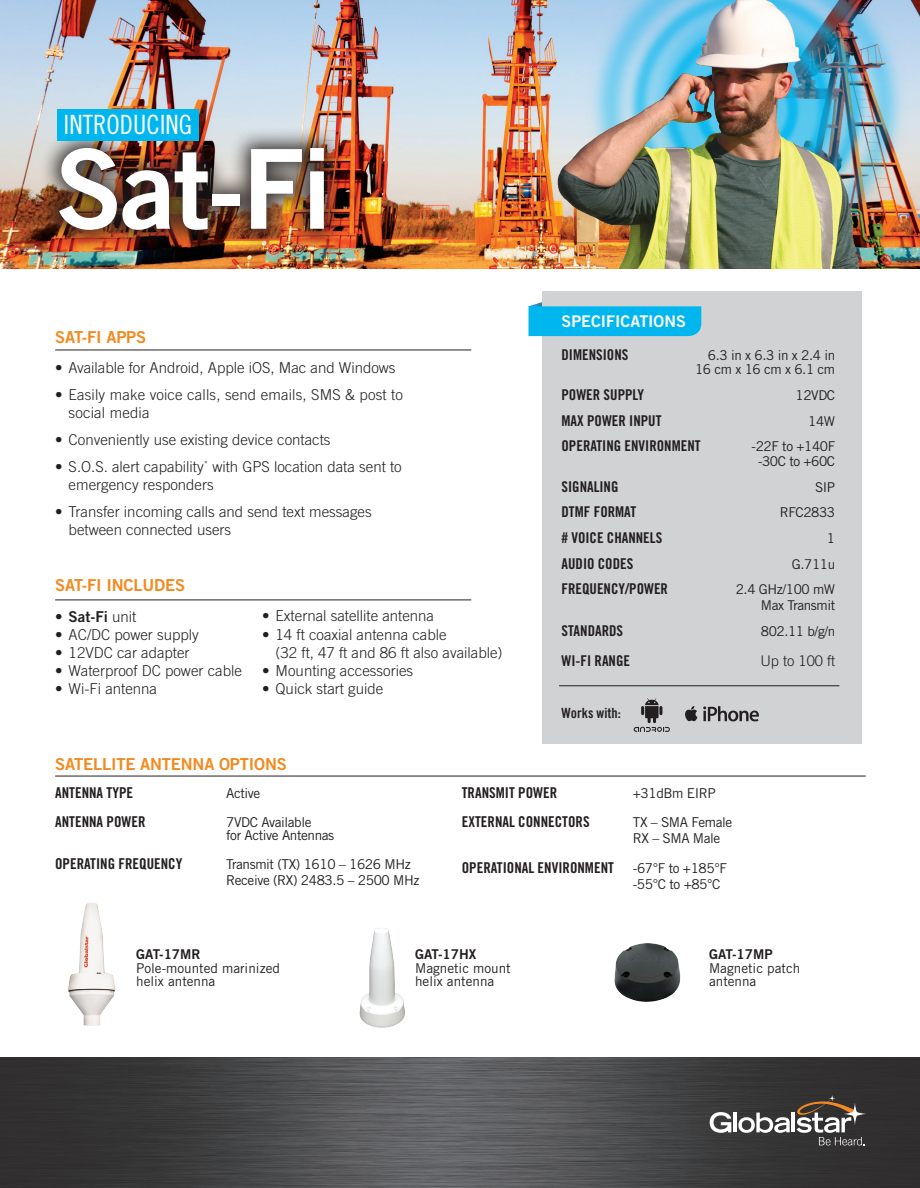
<style>
.page{position:relative;width:920px;height:1188px;background:#fff}
.page>*{position:absolute;margin:0;border:0;box-sizing:border-box;transform-origin:0 0}
.t1{font:110.25px "Trade Gothic Bold Two";color:#fff}
.t2{font:26.55px "Trade Gothic Cond Eighteen";color:#fff}
.t3{font:16.5px "Trade Gothic Bold Two";letter-spacing:-.01em;color:#f28a20}
.t4{font:16.05px "Trade Gothic Bold Two";color:#fff}
.t5{font:300 15px "Trade Gothic";color:#231f20}
.t6{font:15px "Trade Gothic Bold Cond Twenty";color:#231f20}
.t7{font:15px "Trade Gothic Bold Two";color:#231f20}
.t8{font:14.85px "Trade Gothic Bold Cond Twenty";color:#231f20}
.t9{font:300 14.7px "Trade Gothic";color:#231f20}
.t10{font:14.1px "Trade Gothic Bold Cond Twenty";color:#231f20}
.t11{font:13.5px "Trade Gothic";letter-spacing:-.03em;color:#231f20}
.t12{font:13.5px "Trade Gothic";color:#231f20}
.t13{font:13.5px "Trade Gothic Bold Two";color:#231f20}
.s1{font-family:"Trade Gothic";font-weight:300}
</style>
<div class="page">
<img style="left:0;top:1057px;width:919px;height:131px">
<img style="left:359px;top:928px;width:46px;height:100px">
<img style="left:68px;top:902px;width:48px;height:124px">
<img style="left:614px;top:943px;width:66px;height:59px">
<hr style="left:733px;top:1112px;width:3px;height:20px;background:#fff">
<svg style="left:709px;top:1112px;width:22px;height:21px"></svg>
<svg style="left:738px;top:1095px;width:127px;height:50px;background:#5d5956"></svg>
<hr style="left:55px;top:776px;width:810px;height:1px;background:#231f20">
<hr style="left:55px;top:350px;width:416px;height:1px;background:#231f20">
<hr style="left:55px;top:599px;width:416px;height:1px;background:#231f20">
<div style="left:542px;top:291px;width:319px;height:453px;background:#d1d2d4"></div>
<svg style="left:528px;top:302px;width:173px;height:34px;background:#1bb9eb"></svg>
<svg style="left:685px;top:706px;width:12px;height:15px"></svg>
<svg style="left:703px;top:706px;width:55px;height:15px"></svg>
<svg style="left:633px;top:698px;width:36px;height:34px"></svg>
<hr style="left:559px;top:685px;width:280px;height:1px;background:#231f20">
<img style="left:0;top:0;width:919px;height:269px">
<img style="left:522px;top:0;width:397px;height:267px">
<img style="left:553px;top:0;width:350px;height:269px">
<div style="left:38px;top:126px;width:307px;height:126px;background:#231f20;opacity:.87"></div>
<div style="left:57px;top:109px;width:141px;height:31px;background:#00b6ef"></div>
<p class="t2" style="left:64px;top:109px;width:130px">INTRODUCING</p>
<p class="t1" style="left:55px;top:121px;width:278px">Sat-Fi</p>
<p class="t3" style="left:55px;top:327px;width:93px">SAT-FI APPS</p>
<p class="t5" style="left:55px;top:359px;width:342px">• Available for Android, Apple iOS, Mac and Windows</p>
<p class="t5" style="left:55px;top:386px;width:349px">• Easily make voice calls, send emails, SMS &amp; post to</p>
<p class="t5" style="left:69px;top:404px;width:82px">social media</p>
<p class="t5" style="left:55px;top:431px;width:277px">• Conveniently use existing device contacts</p>
<p class="t5" style="left:55px;top:458px;width:348px">• S.O.S. alert capability<sup>*</sup> with GPS location data sent to</p>
<p class="t5" style="left:69px;top:476px;width:146px">emergency responders</p>
<p class="t5" style="left:55px;top:503px;width:318px">• Transfer incoming calls and send text messages</p>
<p class="t5" style="left:69px;top:521px;width:164px">between connected users</p>
<p class="t3" style="left:55px;top:575px;width:131px">SAT-FI INCLUDES</p>
<p class="t7" style="left:55px;top:607px;width:83px"><span class="s1">•</span> Sat-Fi <span class="s1">unit</span></p>
<p class="t5" style="left:55px;top:625px;width:145px">• AC/DC power supply</p>
<p class="t5" style="left:55px;top:643px;width:136px">• 12VDC car adapter</p>
<p class="t5" style="left:55px;top:661px;width:188px">• Waterproof DC power cable</p>
<p class="t5" style="left:55px;top:679px;width:103px">• Wi-Fi antenna</p>
<p class="t5" style="left:262px;top:607px;width:173px">• External satellite antenna</p>
<p class="t5" style="left:262px;top:625px;width:186px">• 14 ft coaxial antenna cable</p>
<p class="t5" style="left:275px;top:643px;width:228px">(32 ft, 47 ft and 86 ft also available)</p>
<p class="t5" style="left:262px;top:661px;width:152px">• Mounting accessories</p>
<p class="t5" style="left:262px;top:679px;width:123px">• Quick start guide</p>
<p class="t4" style="left:561px;top:311px;width:126px">SPECIFICATIONS</p>
<p class="t8" style="left:561px;top:346px;width:68px">DIMENSIONS</p>
<p class="t11" style="left:707px;top:347px;width:129px">6.3 in x 6.3 in x 2.4 in</p>
<p class="t11" style="left:695px;top:361px;width:141px">16 cm x 16 cm x 6.1 cm</p>
<p class="t8" style="left:561px;top:386px;width:84px">POWER SUPPLY</p>
<p class="t11" style="left:795px;top:387px;width:41px">12VDC</p>
<p class="t8" style="left:561px;top:411px;width:101px">MAX POWER INPUT</p>
<p class="t11" style="left:808px;top:413px;width:28px">14W</p>
<p class="t8" style="left:561px;top:437px;width:140px">OPERATING ENVIRONMENT</p>
<p class="t11" style="left:751px;top:438px;width:85px">-22F to +140F</p>
<p class="t11" style="left:757px;top:453px;width:79px">-30C to +60C</p>
<p class="t8" style="left:561px;top:477px;width:58px">SIGNALING</p>
<p class="t11" style="left:814px;top:478px;width:22px">SIP</p>
<p class="t8" style="left:561px;top:503px;width:76px">DTMF FORMAT</p>
<p class="t11" style="left:779px;top:504px;width:57px">RFC2833</p>
<p class="t8" style="left:561px;top:528px;width:102px"># VOICE CHANNELS</p>
<p class="t11" style="left:826px;top:530px;width:10px">1</p>
<p class="t8" style="left:561px;top:554px;width:73px">AUDIO CODES</p>
<p class="t11" style="left:791px;top:556px;width:45px">G.711u</p>
<p class="t8" style="left:561px;top:580px;width:108px">FREQUENCY/POWER</p>
<p class="t11" style="left:735px;top:581px;width:101px">2.4 GHz/100 mW</p>
<p class="t11" style="left:760px;top:597px;width:76px">Max Transmit</p>
<p class="t8" style="left:561px;top:622px;width:63px">STANDARDS</p>
<p class="t11" style="left:760px;top:623px;width:76px">802.11 b/g/n</p>
<p class="t8" style="left:561px;top:652px;width:70px">WI-FI RANGE</p>
<p class="t9" style="left:760px;top:652px;width:76px">Up to 100 ft</p>
<p class="t10" style="left:561px;top:704px;width:61px">Works with:</p>
<p class="t3" style="left:55px;top:754px;width:233px">SATELLITE ANTENNA OPTIONS</p>
<p class="t6" style="left:55px;top:784px;width:79px">ANTENNA TYPE</p>
<p class="t11" style="left:226px;top:785px;width:36px">Active</p>
<p class="t6" style="left:55px;top:813px;width:92px">ANTENNA POWER</p>
<p class="t11" style="left:226px;top:814px;width:87px">7VDC Available</p>
<p class="t11" style="left:226px;top:827px;width:110px">for Active Antennas</p>
<p class="t6" style="left:55px;top:855px;width:129px">OPERATING FREQUENCY</p>
<p class="t11" style="left:226px;top:856px;width:186px">Transmit (TX) 1610 – 1626 MHz</p>
<p class="t11" style="left:226px;top:872px;width:195px">Receive (RX) 2483.5 – 2500 MHz</p>
<p class="t6" style="left:461px;top:784px;width:97px">TRANSMIT POWER</p>
<p class="t11" style="left:632px;top:785px;width:84px">+31dBm EIRP</p>
<p class="t6" style="left:461px;top:813px;width:129px">EXTERNAL CONNECTORS</p>
<p class="t11" style="left:632px;top:814px;width:101px">TX – SMA Female</p>
<p class="t11" style="left:632px;top:830px;width:89px">RX – SMA Male</p>
<p class="t6" style="left:461px;top:858px;width:154px">OPERATIONAL ENVIRONMENT</p>
<p class="t11" style="left:632px;top:859px;width:95px">-67°F to +185°F</p>
<p class="t11" style="left:632px;top:876px;width:89px">-55°C to +85°C</p>
<p class="t13" style="left:136px;top:946px;width:66px">GAT-17MR</p>
<p class="t12" style="left:136px;top:960px;width:145px">Pole-mounted marinized</p>
<p class="t12" style="left:136px;top:973px;width:81px">helix antenna</p>
<p class="t13" style="left:415px;top:946px;width:63px">GAT-17HX</p>
<p class="t12" style="left:415px;top:960px;width:97px">Magnetic mount</p>
<p class="t12" style="left:415px;top:973px;width:81px">helix antenna</p>
<p class="t13" style="left:709px;top:946px;width:65px">GAT-17MP</p>
<p class="t12" style="left:709px;top:960px;width:93px">Magnetic patch</p>
<p class="t12" style="left:709px;top:973px;width:49px">antenna</p>
</div>
